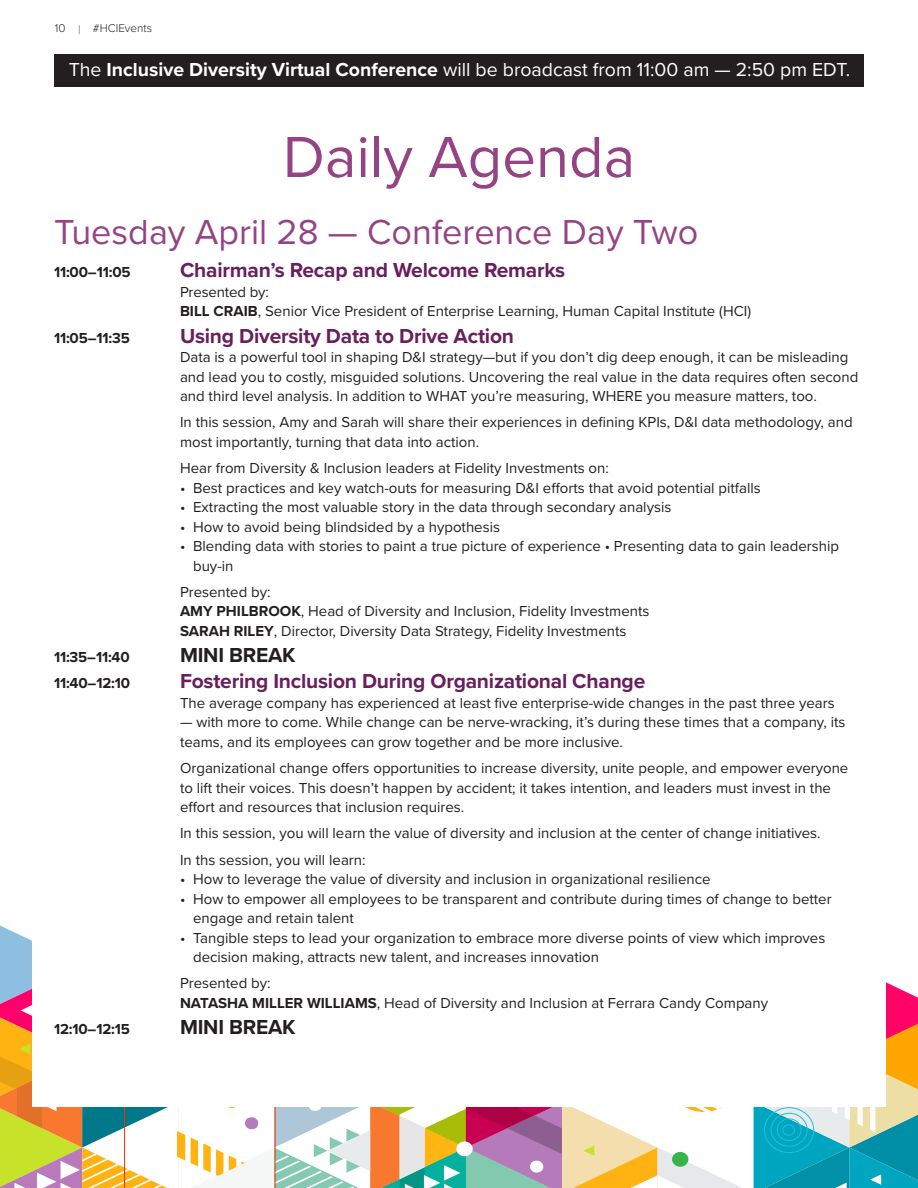
<style>
.page{position:relative;width:918px;height:1188px;background:#fff}
.page>*{position:absolute;margin:0;border:0;box-sizing:border-box;transform-origin:0 0}
.t1{font:60px "Proxima Nova";color:#954385}
._2019_Session_Name_A{font:36px "Proxima Nova";color:#954385}
._2019_Session_Name_A-2{font:700 21px "Proxima Nova";letter-spacing:-.01em;color:#691f5d}
._2019_Session_Name_A-3{font:700 21px "Proxima Nova";letter-spacing:-.01em;color:#231f20}
._2019_Agenda_Body_Te{font:19.5px "Proxima Nova";color:#fff}
._2019_Session_Name_A-4{font:15px/19.5px "Proxima Nova";color:#231f20}
._2019_Agenda_Body_Te-2{font:15px "Proxima Nova";color:#231f20}
._2019_Session_Name_A-5{font:700 15px "Proxima Nova";letter-spacing:-.01em;color:#231f20}
.t2{font:300 11.7px "Proxima Nova";color:#231f20}
.s1{font-family:"Proxima Nova T";font-weight:100;font-size:12.9px}
.s2{font-weight:700}
</style>
<div class="page">
<svg style="left:0;top:925px;width:918px;height:263px"></svg>
<div style="left:32px;top:54px;width:853px;height:1053px;background:#fff"></div>
<div style="left:55px;top:54px;width:809px;height:32px;background:#231f20"></div>
<p class="t2" style="left:55px;top:20px;width:12px">10</p>
<p class="t2" style="left:78px;top:20px;width:75px"><span class="s1">l</span> #HCIEvents</p>
<p class="_2019_Agenda_Body_Te" style="left:69px;top:55px;width:783px">The <span class="s2">Inclusive Diversity Virtual Conference</span> will be broadcast from 11:00 am — 2:50 pm EDT.</p>
<p class="t1" style="left:283px;top:112px;width:354px">Daily Agenda</p>
<p class="_2019_Session_Name_A" style="left:54px;top:206px;width:646px">Tuesday April 28 — Conference Day Two</p>
<p class="_2019_Session_Name_A-5" style="left:54px;top:261px;width:78px">11:00–11:05</p>
<p class="_2019_Session_Name_A-2" style="left:180px;top:255px;width:387px">Chairman’s Recap and Welcome Remarks</p>
<p class="_2019_Session_Name_A-4" style="left:180px;top:282px;width:90px">Presented by:</p>
<p class="_2019_Session_Name_A-4" style="left:180px;top:301px;width:573px"><span class="s2">BILL CRAIB</span>, Senior Vice President of Enterprise Learning, Human Capital Institute (HCI)</p>
<p class="_2019_Session_Name_A-5" style="left:54px;top:327px;width:77px">11:05–11:35</p>
<p class="_2019_Session_Name_A-2" style="left:180px;top:320px;width:336px">Using Diversity Data to Drive Action</p>
<p class="_2019_Session_Name_A-4" style="left:180px;top:347px;width:680px">Data is a powerful tool in shaping D&amp;I strategy—but if you don’t dig deep enough, it can be misleading and lead you to costly, misguided solutions. Uncovering the real value in the data requires often second and third level analysis. In addition to WHAT you’re measuring, WHERE you measure matters, too.</p>
<p class="_2019_Session_Name_A-4" style="left:180px;top:412px;width:674px">In this session, Amy and Sarah will share their experiences in defining KPIs, D&amp;I data methodology, and most importantly, turning that data into action.</p>
<p class="_2019_Session_Name_A-4" style="left:180px;top:458px;width:430px">Hear from Diversity &amp; Inclusion leaders at Fidelity Investments on:</p>
<p class="_2019_Session_Name_A-4" style="left:180px;top:477px;width:582px">• Best practices and key watch-outs for measuring D&amp;I efforts that avoid potential pitfalls</p>
<p class="_2019_Session_Name_A-4" style="left:180px;top:497px;width:493px">• Extracting the most valuable story in the data through secondary analysis</p>
<p class="_2019_Session_Name_A-4" style="left:180px;top:516px;width:322px">• How to avoid being blindsided by a hypothesis</p>
<p class="_2019_Session_Name_A-4" style="left:193px;top:536px;width:647px;text-indent:-13px">• Blending data with stories to paint a true picture of experience • Presenting data to gain leadership buy-in</p>
<p class="_2019_Session_Name_A-4" style="left:180px;top:582px;width:92px">Presented by:</p>
<p class="_2019_Agenda_Body_Te-2" style="left:180px;top:600px;width:471px"><span class="s2">AMY PHILBROOK</span>, Head of Diversity and Inclusion, Fidelity Investments</p>
<p class="_2019_Agenda_Body_Te-2" style="left:180px;top:620px;width:448px"><span class="s2">SARAH RILEY</span>, Director, Diversity Data Strategy, Fidelity Investments</p>
<p class="_2019_Session_Name_A-5" style="left:54px;top:646px;width:77px">11:35–11:40</p>
<p class="_2019_Session_Name_A-3" style="left:180px;top:640px;width:117px">MINI BREAK</p>
<p class="_2019_Session_Name_A-5" style="left:54px;top:672px;width:78px">11:40–12:10</p>
<p class="_2019_Session_Name_A-2" style="left:180px;top:666px;width:467px">Fostering Inclusion During Organizational Change</p>
<p class="_2019_Session_Name_A-4" style="left:180px;top:693px;width:656px">The average company has experienced at least five enterprise-wide changes in the past three years</p>
<p class="_2019_Session_Name_A-4" style="left:180px;top:712px;width:667px">— with more to come. While change can be nerve-wracking, it’s during these times that a company, its teams, and its employees can grow together and be more inclusive.</p>
<p class="_2019_Session_Name_A-4" style="left:180px;top:758px;width:670px">Organizational change offers opportunities to increase diversity, unite people, and empower everyone to lift their voices. This doesn’t happen by accident; it takes intention, and leaders must invest in the effort and resources that inclusion requires.</p>
<p class="_2019_Session_Name_A-4" style="left:180px;top:823px;width:642px">In this session, you will learn the value of diversity and inclusion at the center of change initiatives.</p>
<p class="_2019_Session_Name_A-4" style="left:180px;top:849px;width:187px">In ths session, you will learn:</p>
<p class="_2019_Session_Name_A-4" style="left:180px;top:869px;width:532px">• How to leverage the value of diversity and inclusion in organizational resilience</p>
<p class="_2019_Session_Name_A-4" style="left:193px;top:888px;width:640px;text-indent:-13px">• How to empower all employees to be transparent and contribute during times of change to better engage and retain talent</p>
<p class="_2019_Session_Name_A-4" style="left:193px;top:927px;width:634px;text-indent:-13px">• Tangible steps to lead your organization to embrace more diverse points of view which improves decision making, attracts new talent, and increases innovation</p>
<p class="_2019_Session_Name_A-4" style="left:180px;top:973px;width:92px">Presented by:</p>
<p class="_2019_Agenda_Body_Te-2" style="left:180px;top:992px;width:590px"><span class="s2">NATASHA MILLER WILLIAMS</span>, Head of Diversity and Inclusion at Ferrara Candy Company</p>
<p class="_2019_Session_Name_A-5" style="left:54px;top:1018px;width:78px">12:10–12:15</p>
<p class="_2019_Session_Name_A-3" style="left:180px;top:1012px;width:117px">MINI BREAK</p>
</div>
